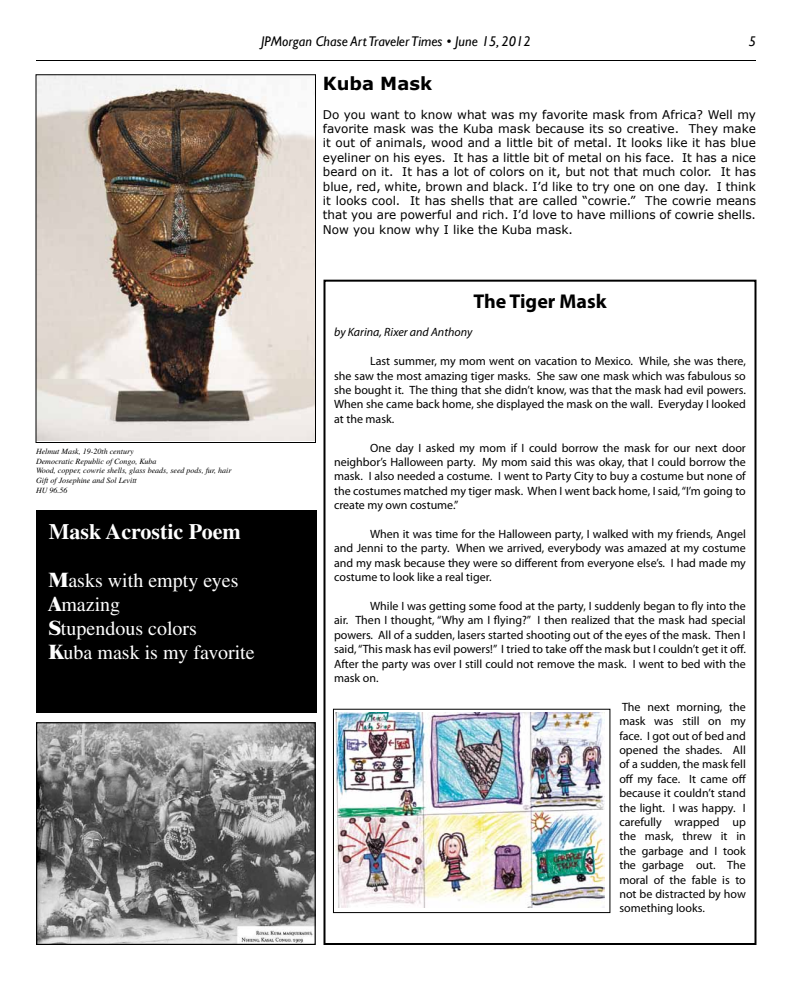
<style>
.page{position:relative;width:792px;height:981px;background:#fff}
.page>*{position:absolute;margin:0;border:0;box-sizing:border-box;transform-origin:0 0}
.t1{font:700 22px "Times";color:#fff}
.t2{font:20px/24px "Times";color:#fff}
.t3{font:700 20px "Myriad Pro";color:#000}
.t4{font:700 18px "Verdana";color:#000}
.t5{font:italic 14px "Gill Sans";color:#000}
.t6{font:12px/14.4px "Myriad Pro";color:#000;text-align:justify}
.t7{font:12px/14.4px "Verdana";color:#000;text-align:justify}
.t8{font:italic 12px "Myriad Pro";color:#000}
.t9{font:italic 8px/9.6px "Times";color:#000}
.s1{font-weight:800}
</style>
<div class="page">
<hr style="left:36px;top:60px;width:720px;height:1px;background:#000">
<img style="left:38px;top:76px;width:276px;height:365px">
<div style="left:36px;top:74px;width:280px;height:369px;border:1px solid #000"></div>
<div style="left:324px;top:280px;width:432px;height:665px;border:2px solid #000"></div>
<img style="left:38px;top:724px;width:276px;height:219px">
<div style="left:36px;top:722px;width:280px;height:223px;border:1px solid #000"></div>
<div style="left:36px;top:510px;width:280px;height:203px;background:#000"></div>
<img style="left:335px;top:712px;width:269px;height:196px">
<div style="left:333px;top:709px;width:277px;height:204px;border:1px solid #000"></div>
<p class="t5" style="left:261px;top:33px;width:271px">JPMorgan Chase Art Traveler Times • June 15, 2012</p>
<p class="t5" style="left:749px;top:33px;width:9px">5</p>
<h3 class="t4" style="left:323px;top:72px;width:111px">Kuba Mask</h3>
<p class="t7" style="left:323px;top:107px;width:435px">Do you want to know what was my favorite mask from Africa? Well my favorite mask was the Kuba mask because its so creative. They make it out of animals, wood and a little bit of metal. It looks like it has blue eyeliner on his eyes. It has a little bit of metal on his face. It has a nice beard on it. It has a lot of colors on it, but not that much color. It has blue, red, white, brown and black. I’d like to try one on one day. I think it looks cool. It has shells that are called “cowrie.” The cowrie means that you are powerful and rich. I’d love to have millions of cowrie shells.<br>Now you know why I like the Kuba mask.</p>
<p class="t9" style="left:36px;top:447px;width:197px">Helmut Mask, 19-20th century<br>Democratic Republic of Congo, Kuba<br>Wood, copper, cowrie shells, glass beads, seed pods, fur, hair Gift of Josephine and Sol Levitt<br>HU 96.56</p>
<h1 class="t1" style="left:49px;top:518px;width:194px">Mask Acrostic Poem</h1>
<h2 class="t2" style="left:49px;top:568px;width:208px"><span class="s1">M</span>asks with empty eyes<br><span class="s1">A</span>mazing<br><span class="s1">S</span>tupendous colors<br><span class="s1">K</span>uba mask is my favorite</h2>
<h2 class="t3" style="left:473px;top:288px;width:135px">The Tiger Mask</h2>
<p class="t8" style="left:334px;top:325px;width:140px">by Karina, Rixer and Anthony</p>
<p class="t6" style="left:334px;top:354px;width:413px;text-indent:36px">Last summer, my mom went on vacation to Mexico. While, she was there, she saw the most amazing tiger masks. She saw one mask which was fabulous so she bought it. The thing that she didn’t know, was that the mask had evil powers.<br>When she came back home, she displayed the mask on the wall. Everyday I looked at the mask.</p>
<p class="t6" style="left:334px;top:440px;width:413px;text-indent:36px">One day I asked my mom if I could borrow the mask for our next door neighbor’s Halloween party. My mom said this was okay, that I could borrow the mask. I also needed a costume. I went to Party City to buy a costume but none of the costumes matched my tiger mask. When I went back home, I said,“I’m going to create my own costume.”</p>
<p class="t6" style="left:334px;top:526px;width:413px;text-indent:36px">When it was time for the Halloween party, I walked with my friends, Angel and Jenni to the party. When we arrived, everybody was amazed at my costume and my mask because they were so different from everyone else’s. I had made my costume to look like a real tiger.</p>
<p class="t6" style="left:334px;top:598px;width:413px;text-indent:36px">While I was getting some food at the party, I suddenly began to fly into the air. Then I thought, “Why am I flying?” I then realized that the mask had special powers. All of a sudden, lasers started shooting out of the eyes of the mask. Then I said,“This mask has evil powers!” I tried to take off the mask but I couldn’t get it off.<br>After the party was over I still could not remove the mask. I went to bed with the mask on.</p>
<p class="t6" style="left:619px;top:699px;width:128px">The next morning, the mask was still on my face. I got out of bed and opened the shades. All of a sudden, the mask fell off my face. It came off because it couldn’t stand the light. I was happy. I carefully wrapped up the mask, threw it in the garbage and I took the garbage out. The moral of the fable is to not be distracted by how something looks.</p>
</div>
